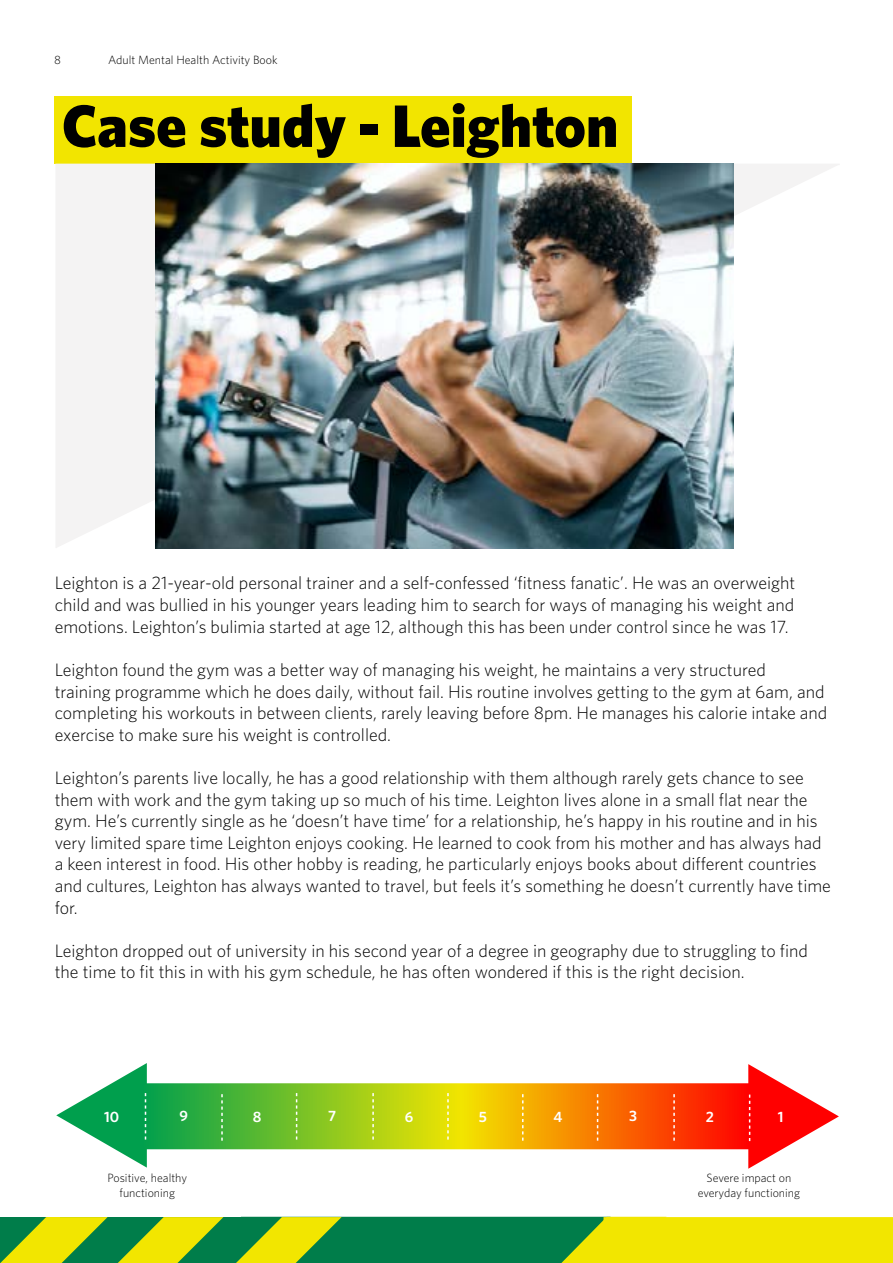
<style>
.page{position:relative;width:893px;height:1263px;background:#fff}
.page>*{position:absolute;margin:0;border:0;box-sizing:border-box;transform-origin:0 0}
.t1{font:900 60px "Whitney";color:#000}
.t2{font:300 18px/21.6px "Whitney";color:#000}
.t3{font:600 15px "Whitney";color:#fff}
.t4{font:300 12px/14.4px "Whitney";color:#000;text-align:center}
</style>
<div class="page">
<svg style="left:0;top:1217px;width:893px;height:46px;background:#84b621"></svg>
<div style="left:54px;top:96px;width:578px;height:67px;background:#f2e500"></div>
<svg style="left:55px;top:163px;width:784px;height:386px"></svg>
<img style="left:156px;top:164px;width:577px;height:384px">
<svg style="left:147px;top:1086px;width:601px;height:60px;background:#b69c14"></svg>
<svg style="left:447px;top:1093px;width:2px;height:46px"></svg>
<svg style="left:56px;top:1063px;width:91px;height:104px"></svg>
<svg style="left:221px;top:1094px;width:2px;height:47px"></svg>
<svg style="left:296px;top:1093px;width:1px;height:46px"></svg>
<svg style="left:372px;top:1093px;width:2px;height:46px"></svg>
<svg style="left:748px;top:1064px;width:91px;height:105px"></svg>
<svg style="left:522px;top:1094px;width:2px;height:47px"></svg>
<svg style="left:597px;top:1094px;width:1px;height:47px"></svg>
<svg style="left:673px;top:1094px;width:2px;height:47px"></svg>
<p class="t4" style="left:54px;top:52px;width:8px">8</p>
<p class="t4" style="left:108px;top:52px;width:171px">Adult Mental Health Activity Book</p>
<h1 class="t1" style="left:62px;top:90px;width:558px">Case study - Leighton</h1>
<p class="t2" style="left:55px;top:572px;width:742px;text-align:justify">Leighton is a 21-year-old personal trainer and a self-confessed ‘fitness fanatic’. He was an overweight child and was bullied in his younger years leading him to search for ways of managing his weight and emotions. Leighton’s bulimia started at age 12, although this has been under control since he was 17.</p>
<p class="t2" style="left:55px;top:658px;width:774px">Leighton found the gym was a better way of managing his weight, he maintains a very structured<br>training programme which he does daily, without fail. His routine involves getting to the gym at 6am, and completing his workouts in between clients, rarely leaving before 8pm. He manages his calorie intake and exercise to make sure his weight is controlled.</p>
<p class="t2" style="left:55px;top:766px;width:778px">Leighton’s parents live locally, he has a good relationship with them although rarely gets chance to see them with work and the gym taking up so much of his time. Leighton lives alone in a small flat near the gym. He’s currently single as he ‘doesn’t have time’ for a relationship, he’s happy in his routine and in his very limited spare time Leighton enjoys cooking. He learned to cook from his mother and has always had a keen interest in food. His other hobby is reading, he particularly enjoys books about different countries and cultures, Leighton has always wanted to travel, but feels it’s something he doesn’t currently have time for.</p>
<p class="t2" style="left:55px;top:939px;width:755px">Leighton dropped out of university in his second year of a degree in geography due to struggling to find the time to fit this in with his gym schedule, he has often wondered if this is the right decision.</p>
<p class="t3" style="left:104px;top:1107px;width:17px">10</p>
<p class="t3" style="left:179px;top:1106px;width:10px">9</p>
<p class="t3" style="left:253px;top:1108px;width:10px">8</p>
<p class="t3" style="left:328px;top:1106px;width:10px">7</p>
<p class="t3" style="left:405px;top:1107px;width:10px">6</p>
<p class="t3" style="left:479px;top:1108px;width:10px">5</p>
<p class="t3" style="left:553px;top:1108px;width:10px">4</p>
<p class="t3" style="left:629px;top:1106px;width:9px">3</p>
<p class="t3" style="left:706px;top:1107px;width:10px">2</p>
<p class="t3" style="left:778px;top:1107px;width:7px">1</p>
<p class="t4" style="left:108px;top:1170px;width:81px">Positive, healthy functioning</p>
<p class="t4" style="left:698px;top:1171px;width:104px">Severe impact on everyday functioning</p>
</div>
